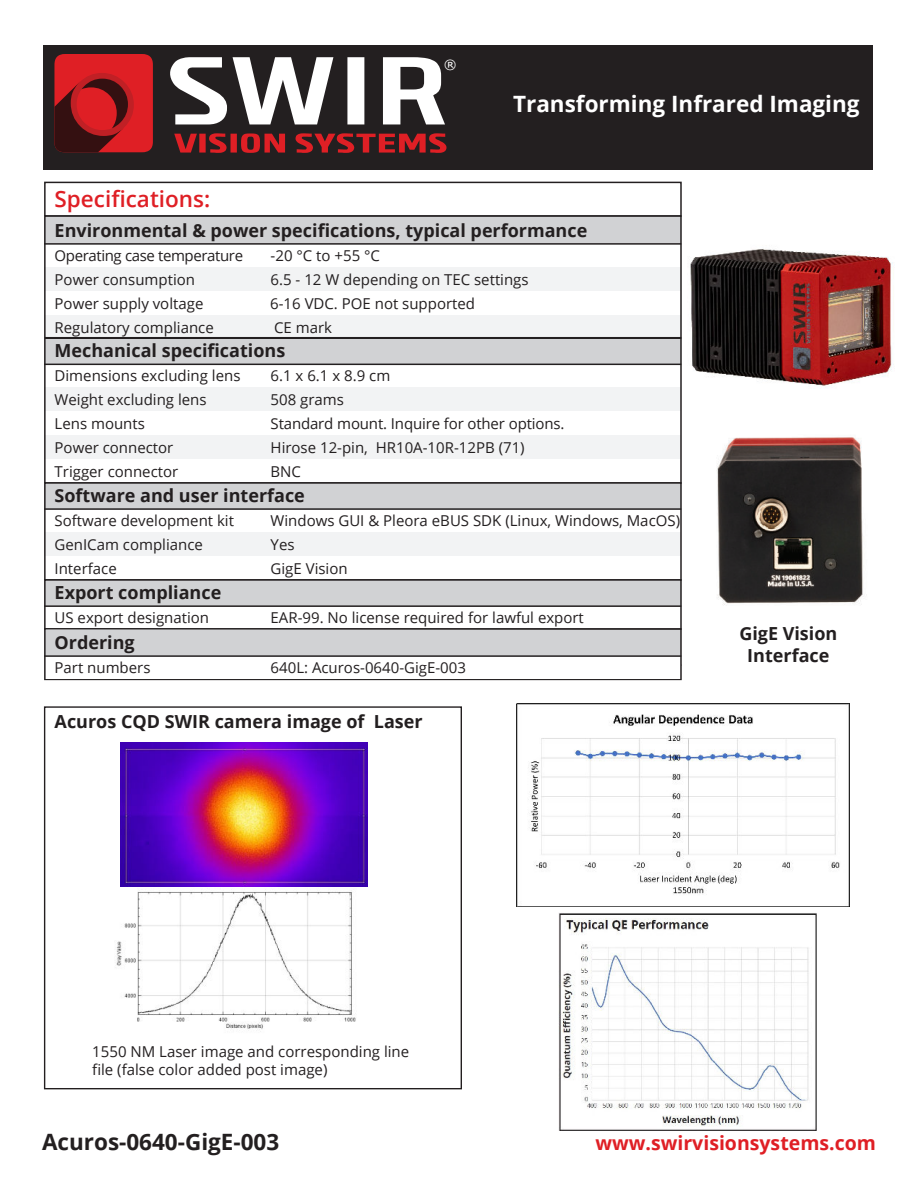
<style>
.page{position:relative;width:918px;height:1188px;background:#fff}
.page>*{position:absolute;margin:0;border:0;box-sizing:border-box;transform-origin:0 0}
.t1{font:700 22.5px "Open Sans";color:#fff}
.t2{font:700 22.5px "Open Sans";color:#231f20}
.t3{font:600 22.5px "Open Sans";color:#df1f25}
.t4{font:700 19.5px "Open Sans";color:#df1f25}
.t5{font:700 18px/21.6px "Open Sans";color:#231f20;text-align:center}
.t6{font:15px/24px "Open Sans";color:#231f20}
.t7{font:15px "Open Sans";letter-spacing:-.025em;color:#231f20}
.t8{font:12.9px "Verdana";color:#fff}
</style>
<div class="page">
<img style="left:716px;top:437px;width:147px;height:168px">
<div style="left:43px;top:45px;width:830px;height:124px;background:#231f20"></div>
<div style="left:54px;top:54px;width:99px;height:98px;background:#df1f25;border-radius:11px"></div>
<svg style="left:174px;top:133px;width:273px;height:20px"></svg>
<svg style="left:170px;top:57px;width:275px;height:67px"></svg>
<svg style="left:54px;top:73px;width:80px;height:79px"></svg>
<div style="left:44px;top:182px;width:638px;height:35px;border:2px solid #231f20"></div>
<div style="left:45px;top:267px;width:636px;height:24px;background:#f2f3f4"></div>
<div style="left:45px;top:217px;width:636px;height:27px;background:#d1d2d4"></div>
<div style="left:45px;top:315px;width:636px;height:24px;background:#f2f3f4"></div>
<div style="left:44px;top:215px;width:638px;height:123px;border:2px solid #231f20"></div>
<div style="left:45px;top:387px;width:636px;height:24px;background:#f2f3f4"></div>
<div style="left:45px;top:338px;width:636px;height:26px;background:#d1d2d4"></div>
<div style="left:45px;top:435px;width:636px;height:24px;background:#f2f3f4"></div>
<div style="left:44px;top:338px;width:638px;height:146px;border:2px solid #231f20"></div>
<div style="left:45px;top:532px;width:636px;height:23px;background:#f2f3f4"></div>
<div style="left:45px;top:483px;width:636px;height:26px;background:#d1d2d4"></div>
<div style="left:44px;top:482px;width:638px;height:99px;border:2px solid #231f20"></div>
<div style="left:45px;top:580px;width:636px;height:26px;background:#d1d2d4"></div>
<div style="left:44px;top:579px;width:638px;height:51px;border:2px solid #231f20"></div>
<div style="left:46px;top:630px;width:634px;height:25px;background:#d1d2d4"></div>
<div style="left:44px;top:628px;width:638px;height:52px;border:1px solid #231f20"></div>
<hr style="left:44px;top:243px;width:637px;height:2px;background:#231f20">
<hr style="left:44px;top:364px;width:637px;height:1px;background:#231f20">
<hr style="left:44px;top:508px;width:637px;height:2px;background:#231f20">
<hr style="left:44px;top:605px;width:637px;height:2px;background:#231f20">
<hr style="left:44px;top:655px;width:637px;height:2px;background:#231f20">
<img style="left:690px;top:249px;width:203px;height:139px">
<img style="left:116px;top:886px;width:247px;height:146px">
<img style="left:120px;top:742px;width:247px;height:144px">
<img style="left:517px;top:704px;width:332px;height:202px">
<img style="left:559px;top:913px;width:257px;height:218px">
<p class="t8" style="left:444px;top:59px;width:14px">®</p>
<h1 class="t1" style="left:513px;top:88px;width:348px">Transforming Infrared Imaging</h1>
<h1 class="t3" style="left:55px;top:183px;width:157px">Specifications:</h1>
<p class="t5" style="left:55px;top:219px;width:534px">Environmental &amp; power specifications, typical performance</p>
<p class="t7" style="left:55px;top:250px;width:190px">Operating case temperature</p>
<p class="t6" style="left:271px;top:245px;width:111px">-20 °C to +55 °C</p>
<p class="t6" style="left:55px;top:269px;width:142px">Power consumption</p>
<p class="t6" style="left:271px;top:269px;width:260px">6.5 - 12 W depending on TEC settings</p>
<p class="t6" style="left:55px;top:293px;width:161px">Power supply voltage<br>Regulatory compliance</p>
<p class="t6" style="left:270px;top:293px;width:206px">6-16 VDC. POE not supported<br>CE mark</p>
<p class="t5" style="left:55px;top:339px;width:232px">Mechanical specifications</p>
<p class="t6" style="left:55px;top:365px;width:187px">Dimensions excluding lens</p>
<p class="t6" style="left:271px;top:365px;width:121px">6.1 x 6.1 x 8.9 cm</p>
<p class="t6" style="left:55px;top:389px;width:154px">Weight excluding lens</p>
<p class="t6" style="left:271px;top:389px;width:75px">508 grams</p>
<p class="t6" style="left:55px;top:411px;width:92px">Lens mounts</p>
<p class="t6" style="left:271px;top:411px;width:295px">Standard mount. Inquire for other options.</p>
<p class="t6" style="left:55px;top:437px;width:120px">Power connector</p>
<p class="t6" style="left:271px;top:437px;width:256px">Hirose 12-pin, HR10A-10R-12PB (71)</p>
<p class="t6" style="left:55px;top:461px;width:125px">Trigger connector</p>
<p class="t6" style="left:271px;top:461px;width:32px">BNC</p>
<p class="t5" style="left:55px;top:484px;width:252px">Software and user interface</p>
<p class="t6" style="left:55px;top:510px;width:181px">Software development kit</p>
<p class="t6" style="left:271px;top:510px;width:411px">Windows GUI &amp; Pleora eBUS SDK (Linux, Windows, MacOS)</p>
<p class="t6" style="left:55px;top:534px;width:150px">GenICam compliance</p>
<p class="t6" style="left:271px;top:534px;width:25px">Yes</p>
<p class="t6" style="left:55px;top:558px;width:64px">Interface</p>
<p class="t6" style="left:271px;top:558px;width:79px">GigE Vision</p>
<p class="t5" style="left:55px;top:581px;width:168px">Export compliance</p>
<p class="t6" style="left:55px;top:607px;width:156px">US export designation</p>
<p class="t6" style="left:271px;top:607px;width:315px">EAR-99. No license required for lawful export</p>
<p class="t5" style="left:55px;top:632px;width:82px">Ordering</p>
<p class="t6" style="left:55px;top:658px;width:97px">Part numbers</p>
<p class="t6" style="left:271px;top:658px;width:197px">640L: Acuros-0640-GigE-003</p>
<p class="t5" style="left:55px;top:710px;width:370px">Acuros CQD SWIR camera image of Laser</p>
<p class="t5" style="left:739px;top:622px;width:100px">GigE Vision<br>Interface</p>
<p class="t6" style="left:92px;top:1042px;width:318px;line-height:18px">1550 NM Laser image and corresponding line file (false color added post image)</p>
<h1 class="t2" style="left:42px;top:1126px;width:239px">Acuros-0640-GigE-003</h1>
<h2 class="t4" style="left:595px;top:1129px;width:282px">www.swirvisionsystems.com</h2>
</div>
